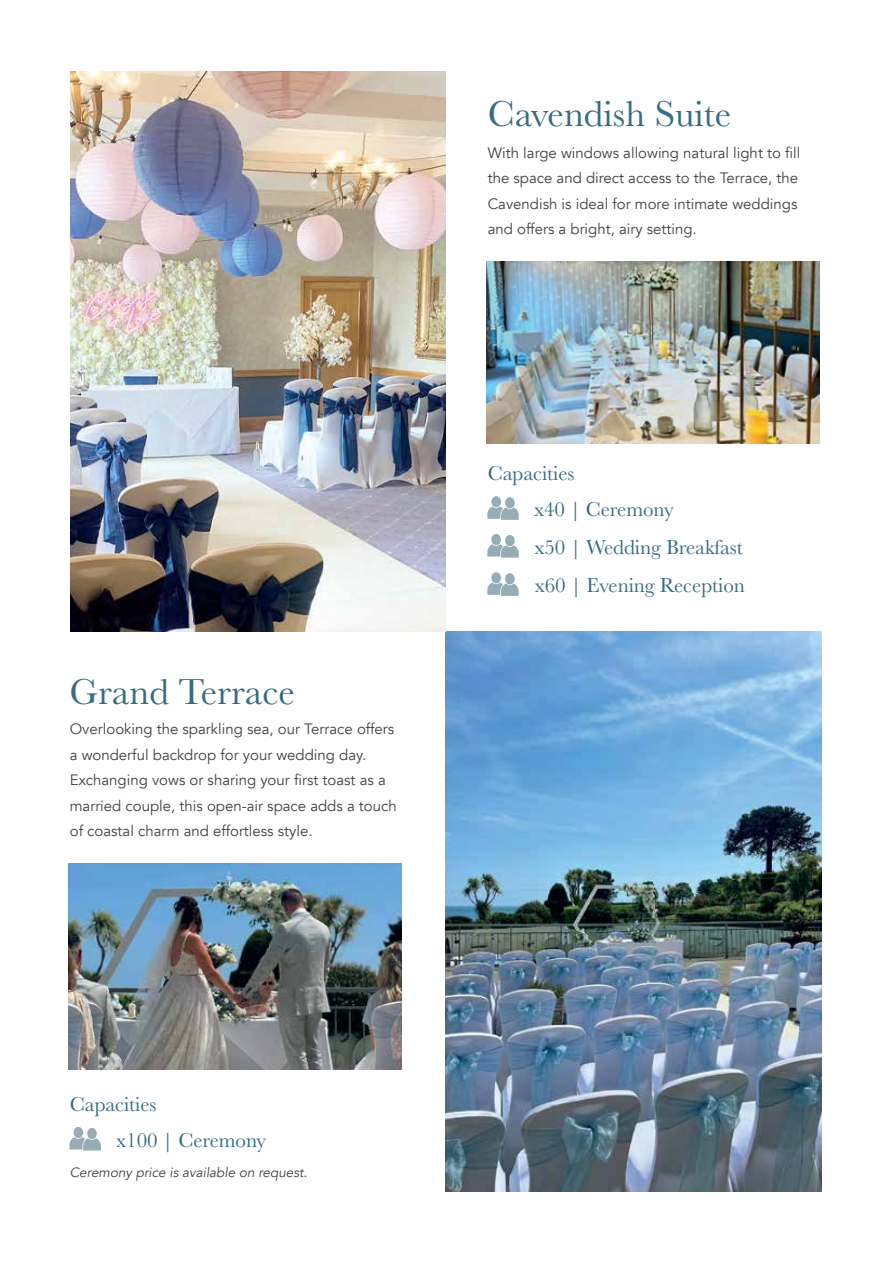
<style>
.page{position:relative;width:893px;height:1263px;background:#fff}
.page>*{position:absolute;margin:0;border:0;box-sizing:border-box;transform-origin:0 0}
.t1{font:37.5px "Baskerville";color:#386c81}
.t2{font:21px/35.5px "Baskerville";letter-spacing:-.005em;color:#386c81}
.t3{font:15px/25.5px "Avenir";color:#414142}
.t4{font:italic 13.5px "Avenir";color:#414142}
</style>
<div class="page">
<div style="left:74px;top:1127px;width:9px;height:11px;background:#96adb6;border-radius:50%"></div>
<div style="left:87px;top:1128px;width:10px;height:11px;background:#96adb6;border-radius:50%"></div>
<svg style="left:69px;top:1137px;width:32px;height:13px"></svg>
<img style="left:69px;top:864px;width:333px;height:205px">
<div style="left:491px;top:496px;width:10px;height:11px;background:#96adb6;border-radius:50%"></div>
<div style="left:505px;top:497px;width:10px;height:11px;background:#96adb6;border-radius:50%"></div>
<svg style="left:487px;top:506px;width:32px;height:14px"></svg>
<div style="left:491px;top:534px;width:10px;height:11px;background:#96adb6;border-radius:50%"></div>
<div style="left:505px;top:535px;width:10px;height:11px;background:#96adb6;border-radius:50%"></div>
<svg style="left:487px;top:544px;width:32px;height:14px"></svg>
<div style="left:491px;top:572px;width:10px;height:11px;background:#96adb6;border-radius:50%"></div>
<div style="left:505px;top:573px;width:10px;height:11px;background:#96adb6;border-radius:50%"></div>
<svg style="left:487px;top:582px;width:32px;height:14px"></svg>
<img style="left:487px;top:262px;width:332px;height:181px">
<img style="left:446px;top:632px;width:375px;height:560px">
<img style="left:71px;top:71px;width:375px;height:560px">
<h1 class="t1" style="left:69px;top:667px;width:227px">Grand Terrace</h1>
<p class="t3" style="left:70px;top:716px;width:328px">Overlooking the sparkling sea, our Terrace offers a wonderful backdrop for your wedding day.<br>Exchanging vows or sharing your first toast as a married couple, this open-air space adds a touch of coastal charm and effortless style.</p>
<h1 class="t1" style="left:488px;top:90px;width:245px">Cavendish Suite</h1>
<p class="t3" style="left:488px;top:140px;width:314px">With large windows allowing natural light to fill the space and direct access to the Terrace, the Cavendish is ideal for more intimate weddings and offers a bright, airy setting.</p>
<h2 class="t2" style="left:534px;top:456px;width:141px;text-indent:-46px">Capacities<br>x40 | Ceremony</h2>
<h2 class="t2" style="left:534px;top:528px;width:212px;line-height:38.2px">x50 | Wedding Breakfast x60 | Evening Reception</h2>
<h2 class="t2" style="left:116px;top:1087px;width:151px;text-indent:-46px">Capacities<br>x100 | Ceremony</h2>
<p class="t4" style="left:70px;top:1164px;width:239px">Ceremony price is available on request.</p>
</div>
